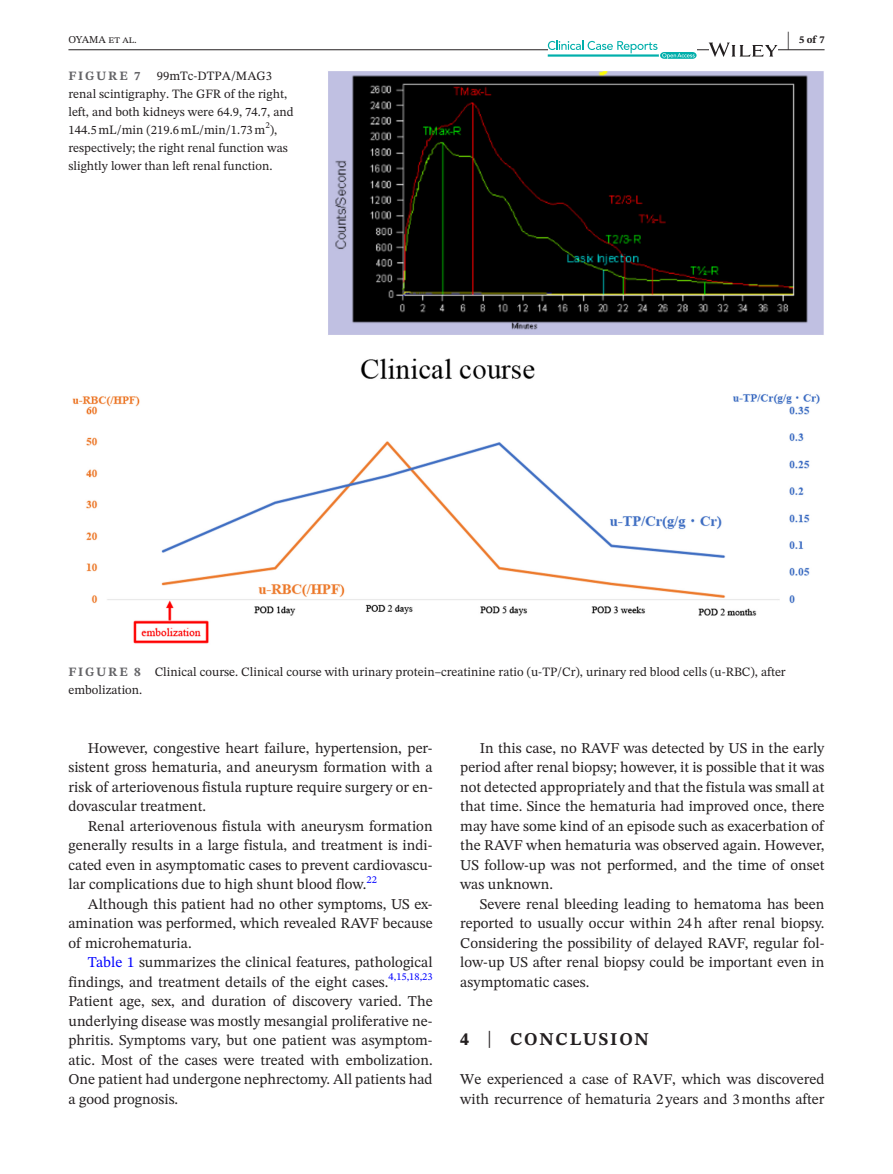
<style>
.page{position:relative;width:893px;height:1174px;background:#fff}
.page>*{position:absolute;margin:0;border:0;box-sizing:border-box;transform-origin:0 0}
.t1{font:700 21px "STIX Two Text";color:#231f20;scale:.42 1}
.t2{font:700 18px "STIX Two Text";letter-spacing:.1em;color:#231f20}
.t3{font:15px/19.5px "STIX Two Text";color:#231f20;text-align:justify}
.t4{font:12.75px/18px "STIX Two Text";color:#231f20}
.t5{font:700 12.75px "STIX Two Text";letter-spacing:.14em;color:#636366}
.t6{font:10.5px "STIX Two Text";color:#00f}
.t7{font:10.5px "STIX Two Text";color:#231f20}
.t8{font:700 10.5px "STIX Two Text";color:#231f20}
.t9{font:8.85px "STIX Two Text";color:#231f20}
.s1{font-weight:700;color:#636366}
.s2{color:#00f}
.s3{font-weight:400;font-size:23.7px}
</style>
<div class="page">
<hr style="left:68px;top:49px;width:756px;height:1px;background:#231f20">
<svg style="left:548px;top:41px;width:149px;height:18px"></svg>
<svg style="left:709px;top:43px;width:68px;height:14px"></svg>
<img style="left:328px;top:71px;width:496px;height:264px">
<img style="left:72px;top:358px;width:748px;height:286px">
<h1 class="t1" style="left:787px;top:24px;width:8px">|</h1>
<p class="t7" style="left:68px;top:32px;width:70px">OYAMA et al.</p>
<p class="t8" style="left:799px;top:32px;width:27px">5 of 7</p>
<p class="t4" style="left:68px;top:66px;width:227px;text-indent:88px">99mTc-DTPA/MAG3 renal scintigraphy. The GFR of the right, left, and both kidneys were 64.9, 74.7, and 144.5mL/min (219.6mL/min/1.73m ),</p>
<p class="t5" style="left:68px;top:66px;width:73px">FIGURE 7</p>
<p class="t9" style="left:265px;top:119px;width:6px">2</p>
<p class="t4" style="left:68px;top:138px;width:221px">respectively; the right renal function was slightly lower than left renal function.</p>
<p class="t4" style="left:68px;top:663px;width:719px"><span class="s1">FIGURE 8</span> Clinical course. Clinical course with urinary protein–creatinine ratio (u-TP/Cr), urinary red blood cells (u-RBC), after embolization.</p>
<p class="t3" style="left:68px;top:738px;width:366px;text-indent:20px">However, congestive heart failure, hypertension, per&shy;sistent gross hematuria, and aneurysm formation with a risk of arteriovenous fistula rupture require surgery or en&shy;dovascular treatment.</p>
<p class="t3" style="left:68px;top:816px;width:366px;text-indent:20px">Renal arteriovenous fistula with aneurysm formation generally results in a large fistula, and treatment is indi&shy;cated even in asymptomatic cases to prevent cardiovascu&shy;lar complications due to high shunt blood flow.</p>
<p class="t6" style="left:366px;top:871px;width:12px">22</p>
<p class="t3" style="left:68px;top:894px;width:366px;text-indent:20px">Although this patient had no other symptoms, US ex&shy;amination was performed, which revealed RAVF because of microhematuria.</p>
<p class="t3" style="left:68px;top:952px;width:366px;text-indent:20px"><span class="s2">Table 1</span> summarizes the clinical features, pathological findings, and treatment details of the eight cases.</p>
<p class="t6" style="left:389px;top:969px;width:46px">4,15,18,23</p>
<p class="t3" style="left:68px;top:991px;width:366px">Patient age, sex, and duration of discovery varied. The underlying disease was mostly mesangial proliferative ne&shy;phritis. Symptoms vary, but one patient was asymptom&shy;atic. Most of the cases were treated with embolization.<br>One patient had undergone nephrectomy. All patients had a good prognosis.</p>
<p class="t3" style="left:460px;top:738px;width:366px;text-indent:20px">In this case, no RAVF was detected by US in the early period after renal biopsy; however, it is possible that it was not detected appropriately and that the fistula was small at that time. Since the hematuria had improved once, there may have some kind of an episode such as exacerbation of the RAVF when hematuria was observed again. However, US follow-up was not performed, and the time of onset was unknown.</p>
<p class="t3" style="left:460px;top:894px;width:366px;text-indent:20px">Severe renal bleeding leading to hematoma has been reported to usually occur within 24h after renal biopsy.<br>Considering the possibility of delayed RAVF, regular fol&shy;low-up US after renal biopsy could be important even in asymptomatic cases.</p>
<p class="t2" style="left:460px;top:1026px;width:190px">4 <span class="s3">|</span> CONCLUSION</p>
<p class="t3" style="left:460px;top:1069px;width:366px">We experienced a case of RAVF, which was discovered with recurrence of hematuria 2 years and 3months after</p>
</div>
